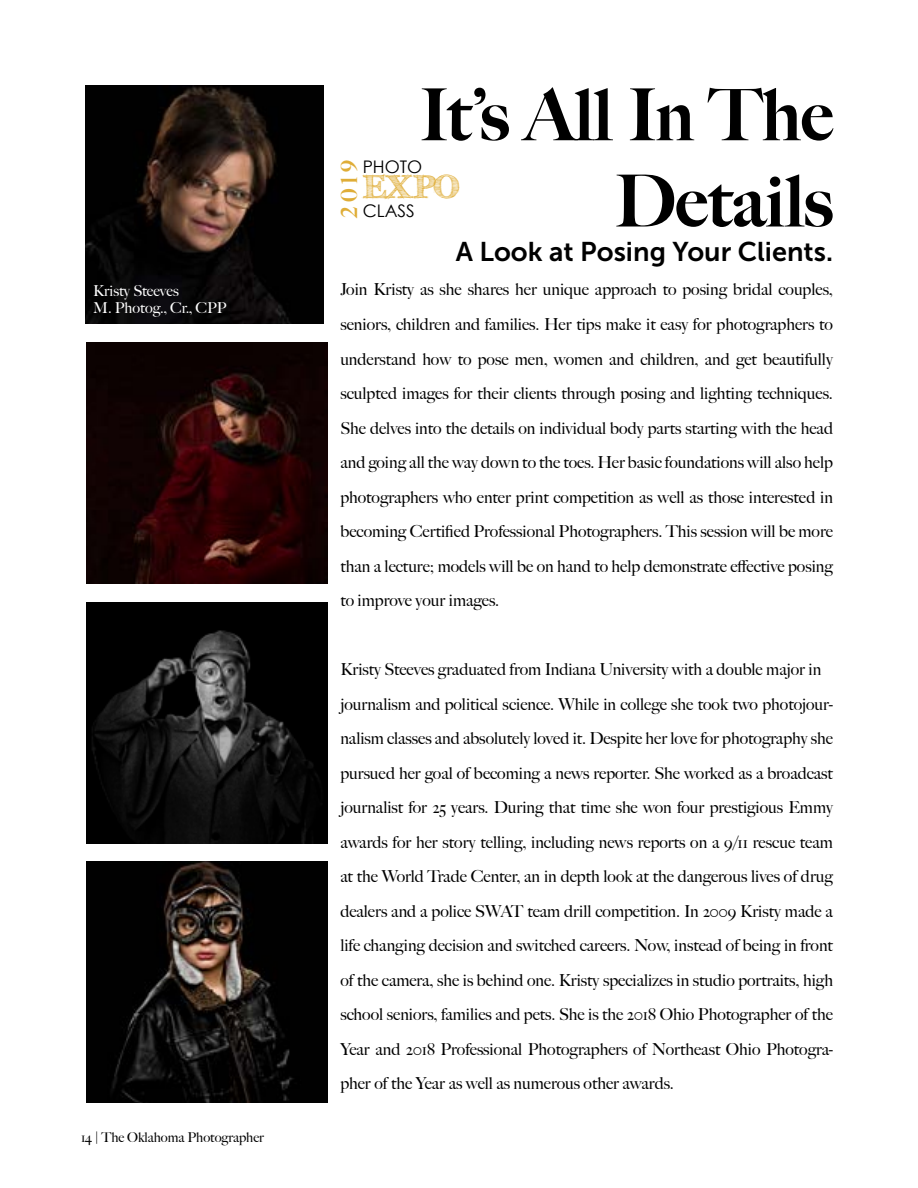
<style>
.page{position:relative;width:918px;height:1188px;background:#fff}
.page>*{position:absolute;margin:0;border:0;box-sizing:border-box;transform-origin:0 0}
.t1{font:900 72px/86.2px "Big Caslon FB";color:#000;text-align:right}
.t2{font:700 32.7px "FFF Tusj";color:#dfad37}
.t3{font:27px "Museo Sans 700";color:#000}
.t4{font:900 22.5px "Big Caslon FB";color:#dfad37}
.t5{font:17.4px "Century Gothic";color:#000}
.t6{font:16.5px/34.5px "Big Caslon FB";color:#000;text-align:justify}
.t7{font:15px/17.2px "Big Caslon FB";color:#fff}
.t8{font:13.5px "Big Caslon FB";color:#000}
</style>
<div class="page">
<img style="left:85px;top:85px;width:239px;height:239px">
<img style="left:86px;top:342px;width:242px;height:242px">
<img style="left:86px;top:602px;width:242px;height:241px">
<img style="left:86px;top:862px;width:242px;height:241px">
<p class="t7" style="left:93px;top:282px;width:135px">Kristy Steeves<br>M. Photog., Cr., CPP</p>
<p class="t8" style="left:81px;top:1130px;width:185px">14 | The Oklahoma Photographer</p>
<h1 class="t1" style="left:419px;top:72px;width:415px">It’s All In The<br>Details</h1>
<h3 class="t3" style="left:456px;top:237px;width:379px">A Look at Posing Your Clients.</h3>
<p class="t5" style="left:363px;top:156px;width:61px">PHOTO</p>
<h3 class="t4" style="left:336px;top:218px;width:60px;rotate:-90deg">2 0 1 9</h3>
<h2 class="t2" style="left:363px;top:167px;width:98px">EXPO</h2>
<p class="t5" style="left:363px;top:200px;width:54px">CLASS</p>
<p class="t6" style="left:340px;top:273px;width:494px">Join Kristy as she shares her unique approach to posing bridal couples, seniors, children and families. Her tips make it easy for photographers to understand how to pose men, women and children, and get beautifully sculpted images for their clients through posing and lighting techniques.<br>She delves into the details on individual body parts starting with the head and going all the way down to the toes. Her basic foundations will also help photographers who enter print competition as well as those interested in becoming Certified Professional Photographers. This session will be more than a lecture; models will be on hand to help demonstrate effective posing to improve your images.</p>
<p class="t6" style="left:340px;top:652px;width:494px;text-align:left">Kristy Steeves graduated from Indiana University with a double major in journalism and political science. While in college she took two photojour&shy;nalism classes and absolutely loved it. Despite her love for photography she pursued her goal of becoming a news reporter. She worked as a broadcast journalist for 25 years. During that time she won four prestigious Emmy awards for her story telling, including news reports on a 9/11 rescue team at the World Trade Center, an in depth look at the dangerous lives of drug dealers and a police SWAT team drill competition. In 2009 Kristy made a life changing decision and switched careers. Now, instead of being in front of the camera, she is behind one. Kristy specializes in studio portraits, high school seniors, families and pets. She is the 2018 Ohio Photographer of the Year and 2018 Professional Photographers of Northeast Ohio Photogra&shy;pher of the Year as well as numerous other awards.</p>
</div>
